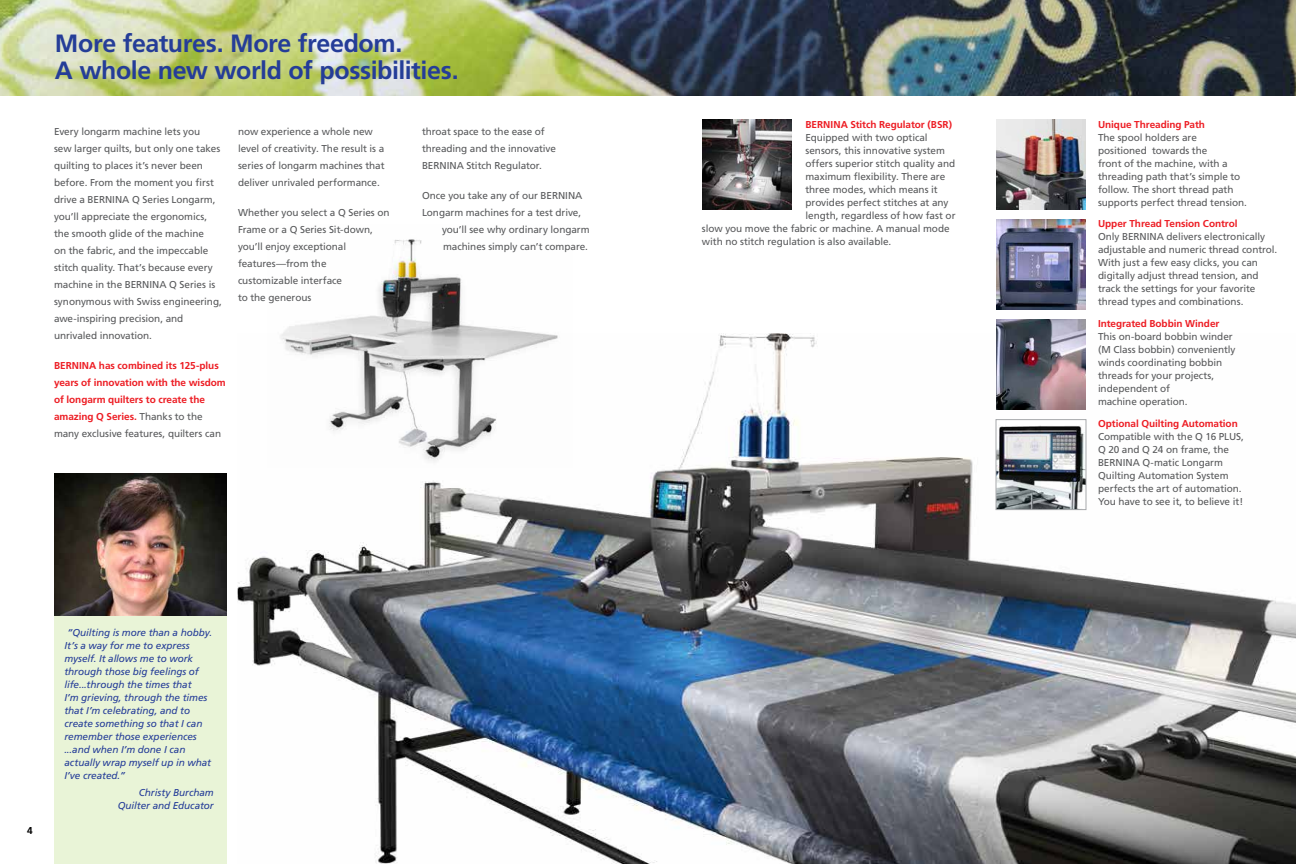
<style>
.page{position:relative;width:1296px;height:864px;background:#fff}
.page>*{position:absolute;margin:0;border:0;box-sizing:border-box;transform-origin:0 0}
.t1{font:700 25px/27px "Frutiger";letter-spacing:-.015em;color:#253d98}
.t2{font:10px/17px "Frutiger";letter-spacing:-.005em;color:#58595b}
.t3{font:italic 10px/13px "Frutiger";letter-spacing:-.005em;color:#253d98}
.t4{font:700 10px/17px "Frutiger";letter-spacing:-.005em;color:#ed1d24}
.t5{font:700 10px "Frutiger";color:#000}
.s1{font-weight:400;color:#58595b}
</style>
<div class="page">
<img style="left:237px;top:334px;width:1059px;height:530px">
<img style="left:268px;top:239px;width:304px;height:228px">
<img style="left:0;top:0;width:1296px;height:95px">
<img style="left:996px;top:120px;width:90px;height:90px">
<img style="left:702px;top:120px;width:90px;height:90px">
<img style="left:996px;top:220px;width:90px;height:90px">
<img style="left:996px;top:319px;width:90px;height:90px">
<img style="left:998px;top:421px;width:86px;height:87px">
<div style="left:996px;top:419px;width:90px;height:91px;border:1px solid #a7a9ac"></div>
<div style="left:54px;top:604px;width:172px;height:260px;background:#e9f4d7"></div>
<img style="left:54px;top:474px;width:172px;height:141px">
<h1 class="t1" style="left:55px;top:29px;width:405px">More features. More freedom.<br>A whole new world of possibilities.</h1>
<p class="t2" style="left:54px;top:122px;width:169px">Every longarm machine lets you<br>sew larger quilts, but only one takes quilting to places it’s never been before. From the moment you first drive a BERNINA Q Series Longarm, you’ll appreciate the ergonomics, the smooth glide of the machine<br>on the fabric, and the impeccable stitch quality. That’s because every machine in the BERNINA Q Series is synonymous with Swiss engineering, awe-inspiring precision, and unrivaled innovation.</p>
<p class="t4" style="left:54px;top:357px;width:173px">BERNINA has combined its 125-plus years of innovation with the wisdom of longarm quilters to create the amazing Q Series. <span class="s1">Thanks to the many exclusive features, quilters can</span></p>
<p class="t2" style="left:238px;top:122px;width:148px">now experience a whole new level of creativity. The result is a series of longarm machines that deliver unrivaled performance.</p>
<p class="t2" style="left:238px;top:204px;width:153px">Whether you select a Q Series on<br>Frame or a Q Series Sit-down, you’ll enjoy exceptional features—from the<br>customizable interface<br>to the generous</p>
<p class="t2" style="left:422px;top:122px;width:136px">throat space to the ease of threading and the innovative<br>BERNINA Stitch Regulator.</p>
<p class="t2" style="left:422px;top:187px;width:162px">Once you take any of our BERNINA</p>
<p class="t2" style="left:422px;top:204px;width:161px">Longarm machines for a test drive,</p>
<p class="t2" style="left:442px;top:221px;width:149px">you’ll see why ordinary longarm</p>
<p class="t2" style="left:443px;top:238px;width:147px">machines simply can’t compare.</p>
<p class="t5" style="left:27px;top:824px;width:7px">4</p>
<p class="t3" style="left:64px;top:626px;width:149px">“Quilting is more than a hobby.<br>It’s a way for me to express myself. It allows me to work through those big feelings of life...through the times that<br>I’m grieving, through the times that I’m celebrating, and to create something so that I can remember those experiences ...and when I’m done I can actually wrap myself up in what<br>I’ve created.”</p>
<p class="t3" style="left:118px;top:786px;width:98px;text-align:right">Christy Burcham<br>Quilter and Educator</p>
<p class="t4" style="left:805px;top:115px;width:148px">BERNINA Stitch Regulator (BSR)</p>
<p class="t2" style="left:805px;top:128px;width:124px">Equipped with two optical</p>
<p class="t2" style="left:805px;top:141px;width:141px">sensors, this innovative system</p>
<p class="t2" style="left:805px;top:154px;width:151px">offers superior stitch quality and</p>
<p class="t2" style="left:805px;top:167px;width:141px">maximum flexibility. There are</p>
<p class="t2" style="left:805px;top:180px;width:134px">three modes, which means it</p>
<p class="t2" style="left:805px;top:193px;width:144px">provides perfect stitches at any</p>
<p class="t2" style="left:805px;top:206px;width:152px">length, regardless of how fast or</p>
<p class="t2" style="left:702px;top:219px;width:249px">slow you move the fabric or machine. A manual mode</p>
<p class="t2" style="left:702px;top:232px;width:191px">with no stitch regulation is also available.</p>
<p class="t4" style="left:1098px;top:115px;width:109px">Unique Threading Path</p>
<p class="t2" style="left:1098px;top:130px;width:151px;line-height:13px">The spool holders are positioned towards the<br>front of the machine, with a threading path that’s simple to follow. The short thread path supports perfect thread tension.</p>
<p class="t4" style="left:1098px;top:215px;width:141px">Upper Thread Tension Control</p>
<p class="t2" style="left:1098px;top:230px;width:181px;line-height:13px">Only BERNINA delivers electronically adjustable and numeric thread control.<br>With just a few easy clicks, you can digitally adjust thread tension, and track the settings for your favorite thread types and combinations.</p>
<p class="t4" style="left:1098px;top:315px;width:123px">Integrated Bobbin Winder</p>
<p class="t2" style="left:1098px;top:330px;width:139px;line-height:13px">This on-board bobbin winder (M Class bobbin) conveniently winds coordinating bobbin threads for your projects, independent of<br>machine operation.</p>
<p class="t4" style="left:1098px;top:415px;width:141px">Optional Quilting Automation</p>
<p class="t2" style="left:1098px;top:430px;width:148px;line-height:13px">Compatible with the Q 16 PLUS,<br>Q 20 and Q 24 on frame, the<br>BERNINA Q-matic Longarm<br>Quilting Automation System perfects the art of automation.<br>You have to see it, to believe it!</p>
</div>
